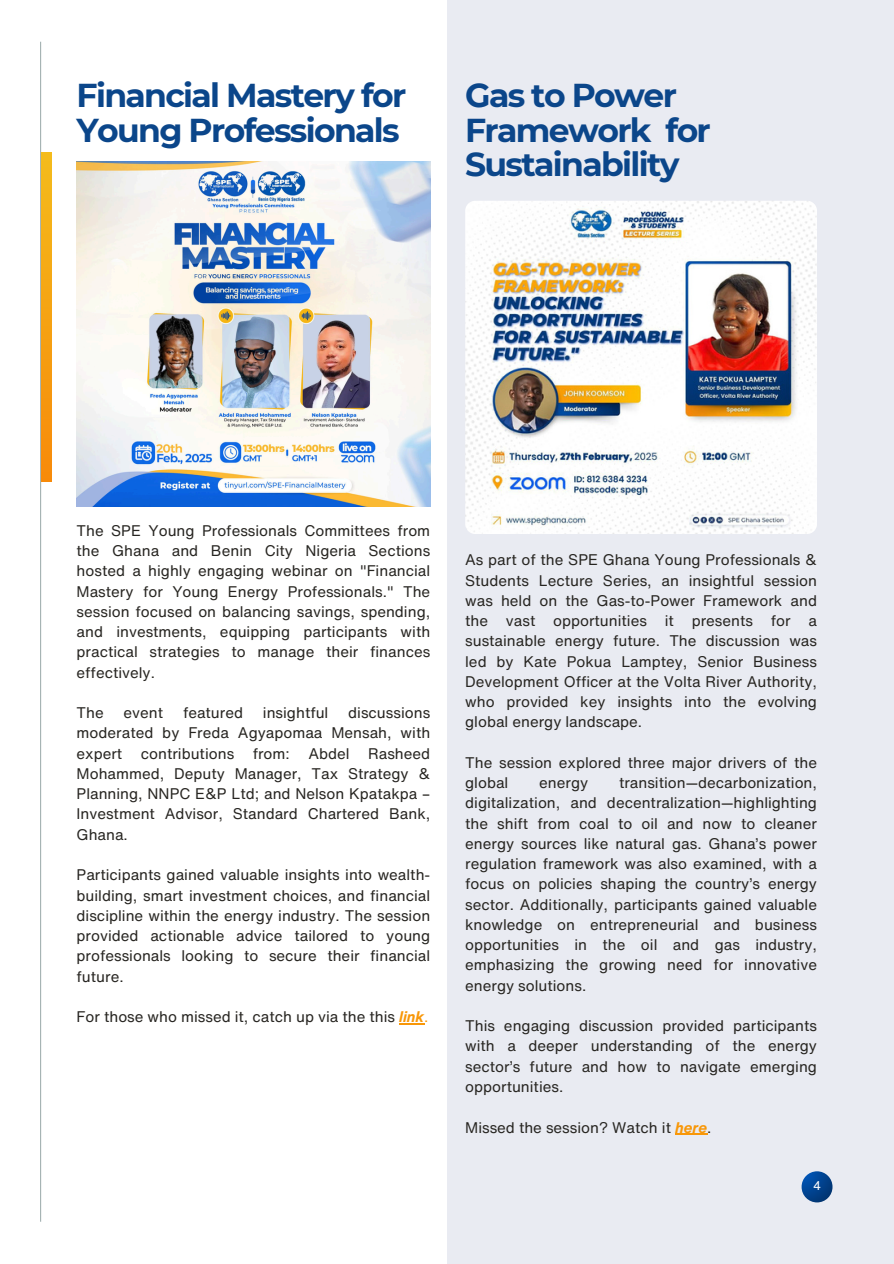
<style>
.page{position:relative;width:894px;height:1264px;background:#fff}
.page>*{position:absolute;margin:0;border:0;box-sizing:border-box;transform-origin:0 0}
.t1{font:700 33px/34.8px "Montserrat";letter-spacing:-.05em;color:#0b468a}
.t2{font:15px/20.2px "Helvetica Now Text";color:#272521;text-align:justify}
.t3{font:12.45px "Helvetica Now Text";color:#fff}
.s1{font-weight:700;font-style:italic;color:#f89708}
.s2{color:#f89708}
</style>
<div class="page">
<div style="left:446px;top:0;width:447px;height:1263px;background:#e9ebf2"></div>
<hr style="left:40px;top:42px;width:1px;height:1179px;background:#a4b2b2">
<svg style="left:41px;top:153px;width:11px;height:328px"></svg>
<img style="left:77px;top:161px;width:353px;height:345px">
<img style="left:465px;top:201px;width:351px;height:333px;border-radius:10px">
<hr style="left:675px;top:1133px;width:32px;height:1px;background:#f89708">
<svg style="left:399px;top:1023px;width:25px;height:1px"></svg>
<svg style="left:801px;top:1171px;width:31px;height:31px"></svg>
<p class="t1" style="left:77px;top:77px;width:331px">Financial Mastery for<br>Young Professionals</p>
<p class="t1" style="left:465px;top:77px;width:247px">Gas to Power<br>Framework for<br>Sustainability</p>
<p class="t2" style="left:77px;top:520px;width:355px">The SPE Young Professionals Committees from the Ghana and Benin City Nigeria Sections hosted a highly engaging webinar on "Financial Mastery for Young Energy Professionals." The session focused on balancing savings, spending, and investments, equipping participants with practical strategies to manage their finances effectively.</p>
<p class="t2" style="left:77px;top:702px;width:29px">The</p>
<p class="t2" style="left:124px;top:702px;width:41px">event</p>
<p class="t2" style="left:183px;top:702px;width:62px">featured</p>
<p class="t2" style="left:263px;top:702px;width:67px">insightful</p>
<p class="t2" style="left:77px;top:702px;width:355px;text-indent:271px">discussions moderated by Freda Agyapomaa Mensah, with expert contributions from: Abdel Rasheed Mohammed, Deputy Manager, Tax Strategy &amp; Planning, NNPC E&amp;P Ltd; and Nelson Kpatakpa – Investment Advisor, Standard Chartered Bank, Ghana.</p>
<h1 class="t2" style="left:77px;top:864px;width:355px">Participants gained valuable insights into wealth&shy;building, smart investment choices, and financial discipline within the energy industry. The session provided actionable advice tailored to young professionals looking to secure their financial future.</h1>
<p class="t2" style="left:77px;top:1006px;width:353px">For those who missed it, catch up via the this <span class="s1">link</span><span class="s2">.</span></p>
<h1 class="t2" style="left:465px;top:549px;width:353px">As part of the SPE Ghana Young Professionals &amp; Students Lecture Series, an insightful session was held on the Gas-to-Power Framework and the vast opportunities it presents for a sustainable energy future. The discussion was led by Kate Pokua Lamptey, Senior Business Development Officer at the Volta River Authority, who provided key insights into the evolving global energy landscape.</h1>
<p class="t2" style="left:465px;top:752px;width:353px">The session explored three major drivers of the global</p>
<p class="t2" style="left:465px;top:772px;width:353px;text-indent:154px">transition—decarbonization, digitalization, and decentralization—highlighting the shift from coal to oil and now to cleaner energy sources like natural gas. Ghana’s power regulation framework was also examined, with a focus on policies shaping the country’s energy sector. Additionally, participants gained valuable knowledge on entrepreneurial and business opportunities in the oil and gas industry, emphasizing the growing need for innovative energy solutions.</p>
<p class="t2" style="left:465px;top:1015px;width:353px">This engaging discussion provided participants with a deeper understanding of the energy sector’s future and how to navigate emerging opportunities.</p>
<p class="t2" style="left:465px;top:1116px;width:248px">Missed the session? Watch it <span class="s1">here</span>.</p>
<p class="t2" style="left:539px;top:772px;width:50px">energy</p>
<p class="t3" style="left:812px;top:1176px;width:9px">4</p>
</div>
